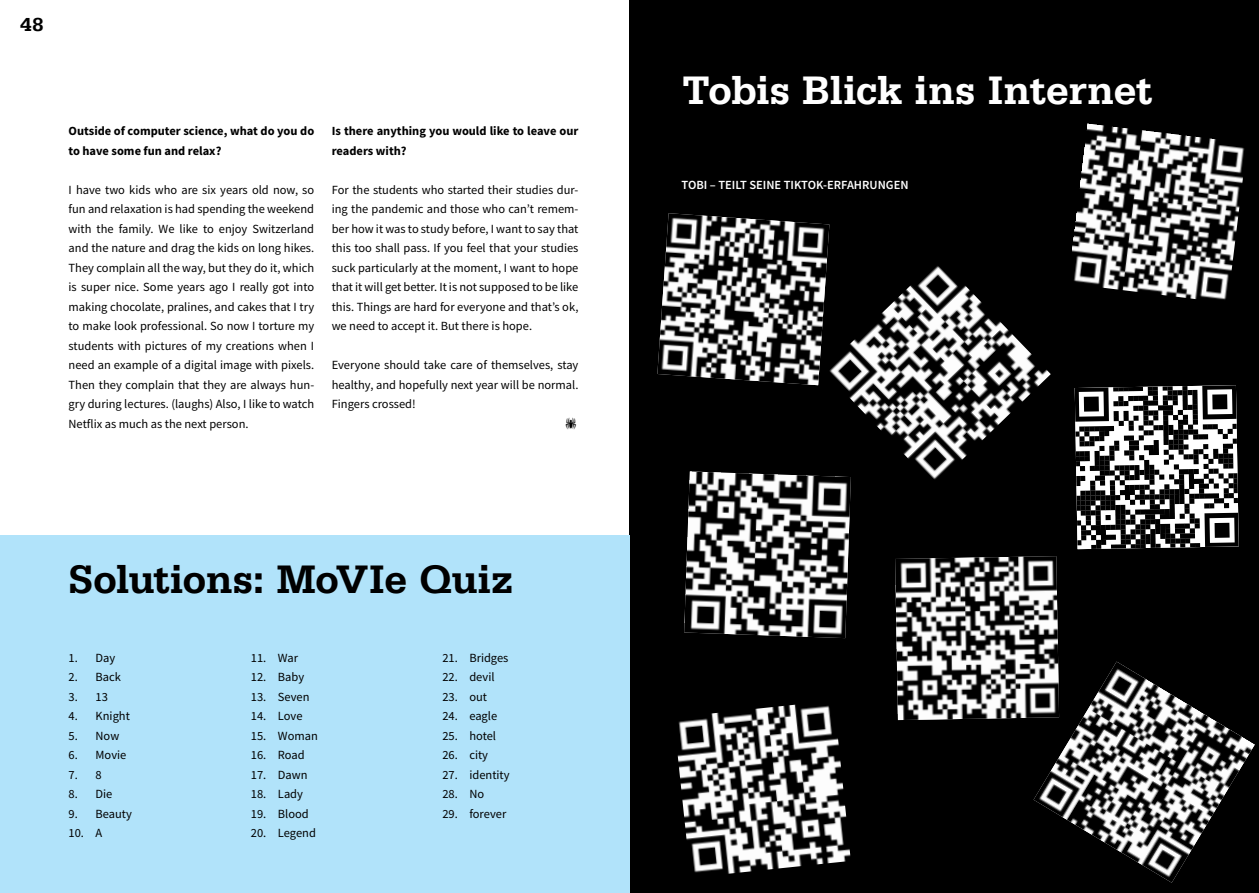
<style>
.page{position:relative;width:1259px;height:893px;background:#fff}
.page>*{position:absolute;margin:0;border:0;box-sizing:border-box;transform-origin:0 0}
.t1{font:700 42px "Serifa Std";letter-spacing:-.015em;color:#fff}
.t2{font:700 42px "Serifa Std";letter-spacing:-.02em;color:#000}
.t3{font:700 19.95px "Serifa Std";color:#000;scale:1.05 1}
.t4{font:12.45px/19.5px "Source Sans Pro";color:#000;text-align:justify}
.t5{font:700 12.45px/19.5px "Source Sans Pro";color:#000}
.t6{font:600 12.45px "Source Sans Pro";color:#fff}
</style>
<div class="page">
<div style="left:629px;top:0;width:630px;height:893px;background:#000"></div>
<img style="left:657px;top:213px;width:172px;height:172px">
<img style="left:1072px;top:123px;width:173px;height:177px">
<img style="left:684px;top:471px;width:167px;height:167px">
<img style="left:823px;top:258px;width:227px;height:228px">
<img style="left:677px;top:704px;width:174px;height:170px">
<img style="left:1033px;top:662px;width:221px;height:221px">
<img style="left:895px;top:556px;width:164px;height:164px">
<div style="left:0;top:536px;width:629px;height:357px;background:#b1e3fa"></div>
<svg style="left:1074px;top:385px;width:164px;height:164px"></svg>
<div style="left:1212px;top:394px;width:15px;height:15px;background:#000"></div>
<div style="left:1214px;top:523px;width:15px;height:15px;background:#000"></div>
<div style="left:1083px;top:397px;width:16px;height:15px;background:#000"></div>
<h2 class="t3" style="left:20px;top:13px;width:24px">48</h2>
<p class="t5" style="left:69px;top:121px;width:247px">Outside of computer science, what do you do to have some fun and relax?</p>
<p class="t4" style="left:69px;top:180px;width:247px">I have two kids who are six years old now, so fun and relaxation is had spending the weekend with the family. We like to enjoy Switzerland and the nature and drag the kids on long hikes.<br>They complain all the way, but they do it, which is super nice. Some years ago I really got into making chocolate, pralines, and cakes that I try to make look professional. So now I torture my students with pictures of my creations when I need an example of a digital image with pixels.<br>Then they complain that they are always hun&shy;gry during lectures. (laughs) Also, I like to watch Netflix as much as the next person.</p>
<p class="t5" style="left:332px;top:121px;width:248px">Is there anything you would like to leave our readers with?</p>
<p class="t4" style="left:332px;top:180px;width:248px">For the students who started their studies dur&shy;ing the pandemic and those who can’t remem&shy;ber how it was to study before, I want to say that this too shall pass. If you feel that your studies suck particularly at the moment, I want to hope that it will get better. It is not supposed to be like this. Things are hard for everyone and that’s ok, we need to accept it. But there is hope.</p>
<p class="t4" style="left:332px;top:355px;width:248px">Everyone should take care of themselves, stay healthy, and hopefully next year will be normal.<br>Fingers crossed!</p>
<h1 class="t2" style="left:68px;top:554px;width:447px">Solutions: MoVIe Quiz</h1>
<p class="t4" style="left:69px;top:648px;width:48px">1. Day</p>
<p class="t4" style="left:69px;top:667px;width:54px">2. Back</p>
<p class="t4" style="left:69px;top:687px;width:41px">3. 13</p>
<p class="t4" style="left:69px;top:706px;width:63px">4. Knight</p>
<p class="t4" style="left:69px;top:726px;width:52px">5. Now</p>
<p class="t4" style="left:69px;top:745px;width:59px">6. Movie</p>
<p class="t4" style="left:69px;top:765px;width:35px">7. 8</p>
<p class="t4" style="left:69px;top:784px;width:45px">8. Die</p>
<p class="t4" style="left:69px;top:804px;width:65px">9. Beauty</p>
<p class="t4" style="left:69px;top:823px;width:35px">10. A</p>
<p class="t4" style="left:251px;top:648px;width:49px">11. War</p>
<p class="t4" style="left:251px;top:667px;width:55px">12. Baby</p>
<p class="t4" style="left:251px;top:687px;width:60px">13. Seven</p>
<p class="t4" style="left:251px;top:706px;width:53px">14. Love</p>
<p class="t4" style="left:251px;top:726px;width:68px">15. Woman</p>
<p class="t4" style="left:251px;top:745px;width:55px">16. Road</p>
<p class="t4" style="left:251px;top:765px;width:58px">17. Dawn</p>
<p class="t4" style="left:251px;top:784px;width:54px">18. Lady</p>
<p class="t4" style="left:251px;top:804px;width:59px">19. Blood</p>
<p class="t4" style="left:251px;top:823px;width:66px">20. Legend</p>
<p class="t4" style="left:442px;top:648px;width:68px">21. Bridges</p>
<p class="t4" style="left:442px;top:667px;width:54px">22. devil</p>
<p class="t4" style="left:442px;top:687px;width:46px">23. out</p>
<p class="t4" style="left:442px;top:706px;width:56px">24. eagle</p>
<p class="t4" style="left:442px;top:726px;width:55px">25. hotel</p>
<p class="t4" style="left:442px;top:745px;width:47px">26. city</p>
<p class="t4" style="left:442px;top:765px;width:69px">27. identity</p>
<p class="t4" style="left:442px;top:784px;width:43px">28. No</p>
<p class="t4" style="left:442px;top:804px;width:65px">29. forever</p>
<h1 class="t1" style="left:682px;top:66px;width:472px">Tobis Blick ins Internet</h1>
<p class="t6" style="left:681px;top:177px;width:228px">TOBI – TEILT SEINE TIKTOK-ERFAHRUNGEN</p>
</div>
